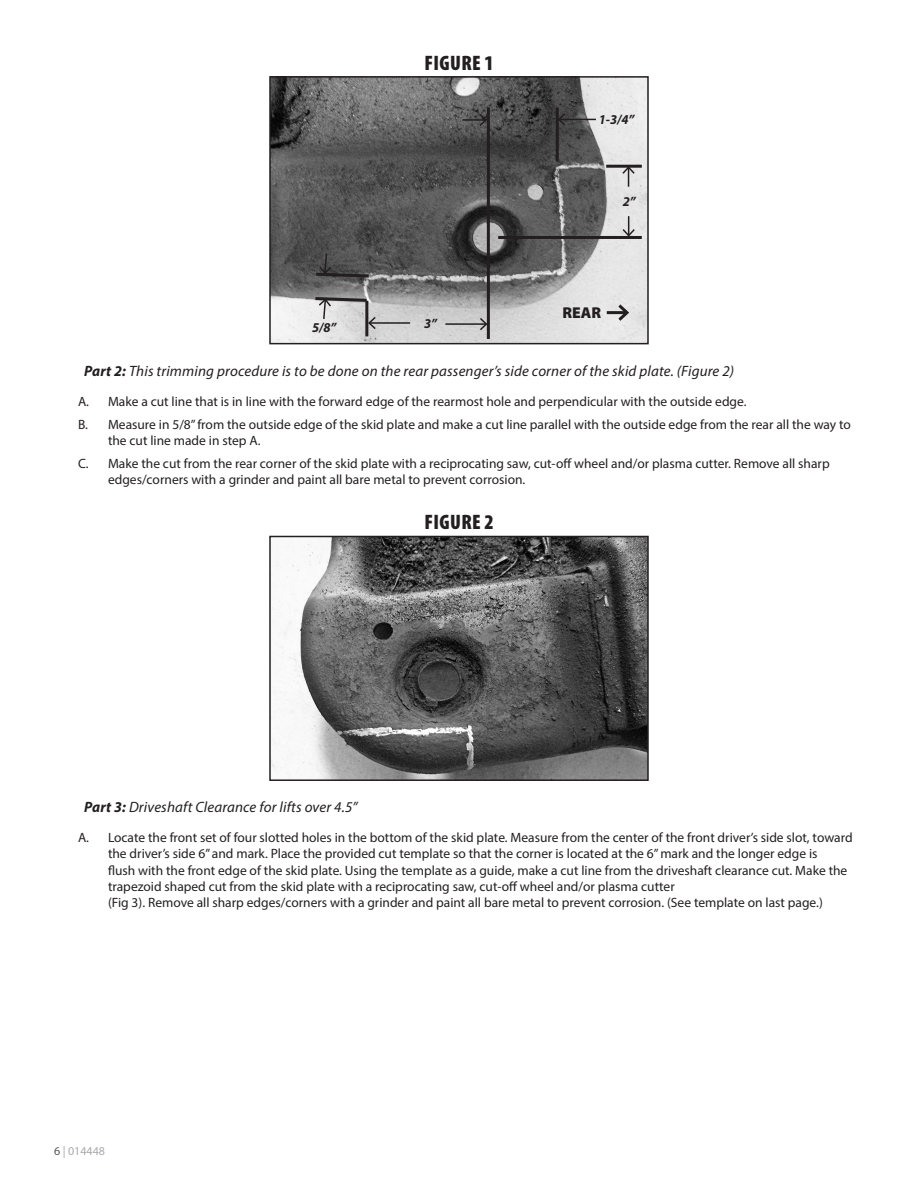
<style>
.page{position:relative;width:918px;height:1188px;background:#fff}
.page>*{position:absolute;margin:0;border:0;box-sizing:border-box;transform-origin:0 0}
.Photo-Caption{font:900 condensed 21px "Myriad Pro";letter-spacing:.02em;color:#231f20}
.Photo-Inline{font:900 15.75px "Myriad Pro";color:#231f20}
.Special__-_Note{font:italic 15px "Myriad Pro";letter-spacing:.01em;color:#231f20}
.t1{font:13.5px/16.2px "Myriad Pro";color:#231f20}
.t2{font:italic 700 13.5px "Myriad Pro";color:#231f20}
.t3{font:12px "Myriad Pro";color:#a8a9ad}
.s1{font-weight:700}
.s2{color:#57585a}
</style>
<div class="page">
<img style="left:272px;top:79px;width:374px;height:262px">
<div style="left:269px;top:76px;width:380px;height:268px;border:2px solid #231f20"></div>
<hr style="left:556px;top:107px;width:3px;height:54px;background:#231f20">
<hr style="left:487px;top:107px;width:3px;height:232px;background:#231f20">
<hr style="left:365px;top:301px;width:3px;height:35px;background:#231f20">
<hr style="left:498px;top:236px;width:144px;height:3px;background:#231f20">
<hr style="left:606px;top:165px;width:36px;height:3px;background:#231f20">
<svg style="left:621px;top:167px;width:15px;height:20px"></svg>
<svg style="left:621px;top:216px;width:15px;height:20px"></svg>
<hr style="left:445px;top:323px;width:41px;height:2px;background:#231f20">
<svg style="left:478px;top:316px;width:9px;height:16px"></svg>
<hr style="left:369px;top:322px;width:41px;height:2px;background:#231f20">
<hr style="left:607px;top:311px;width:20px;height:3px;background:#231f20">
<svg style="left:615px;top:301px;width:16px;height:23px"></svg>
<hr style="left:559px;top:119px;width:37px;height:1px;background:#231f20">
<svg style="left:559px;top:112px;width:8px;height:15px"></svg>
<hr style="left:463px;top:119px;width:23px;height:2px;background:#231f20">
<svg style="left:478px;top:112px;width:9px;height:16px"></svg>
<svg style="left:313px;top:252px;width:59px;height:27px;background:#4c4b4b"></svg>
<svg style="left:312px;top:295px;width:65px;height:36px;background:#bdbdbd"></svg>
<img style="left:272px;top:539px;width:374px;height:239px">
<div style="left:269px;top:536px;width:380px;height:245px;border:2px solid #231f20"></div>
<p class="Photo-Caption" style="left:424px;top:49px;width:71px">FIGURE 1</p>
<p class="t2" style="left:312px;top:319px;width:26px">5/8”</p>
<p class="t2" style="left:424px;top:315px;width:14px">3”</p>
<p class="t2" style="left:599px;top:111px;width:37px">1-3/4”</p>
<p class="t2" style="left:623px;top:192px;width:14px">2”</p>
<p class="Photo-Inline" style="left:563px;top:302px;width:40px">REAR</p>
<p class="Special__-_Note" style="left:84px;top:362px;width:652px"><span class="s1">Part 2:</span> This trimming procedure is to be done on the rear passenger’s side corner of the skid plate. (Figure 2)</p>
<p class="t1" style="left:78px;top:393px;width:670px">A. Make a cut line that is in line with the forward edge of the rearmost hole and perpendicular with the outside edge.</p>
<p class="t1" style="left:108px;top:416px;width:744px;text-indent:-30px">B. Measure in 5/8” from the outside edge of the skid plate and make a cut line parallel with the outside edge from the rear all the way to the cut line made in step A.</p>
<p class="t1" style="left:108px;top:455px;width:723px;text-indent:-30px">C. Make the cut from the rear corner of the skid plate with a reciprocating saw, cut-off wheel and/or plasma cutter. Remove all sharp edges/corners with a grinder and paint all bare metal to prevent corrosion.</p>
<p class="Photo-Caption" style="left:424px;top:509px;width:71px">FIGURE 2</p>
<p class="Special__-_Note" style="left:84px;top:798px;width:275px"><span class="s1">Part 3:</span> Driveshaft Clearance for lifts over 4.5”</p>
<p class="t1" style="left:108px;top:829px;width:746px;text-indent:-30px">A. Locate the front set of four slotted holes in the bottom of the skid plate. Measure from the center of the front driver’s side slot, toward the driver’s side 6” and mark. Place the provided cut template so that the corner is located at the 6” mark and the longer edge is<br>flush with the front edge of the skid plate. Using the template as a guide, make a cut line from the driveshaft clearance cut. Make the trapezoid shaped cut from the skid plate with a reciprocating saw, cut-off wheel and/or plasma cutter<br>(Fig 3). Remove all sharp edges/corners with a grinder and paint all bare metal to prevent corrosion. (See template on last page.)</p>
<p class="t3" style="left:54px;top:1143px;width:53px"><span class="s2">6</span> | 014448</p>
</div>
